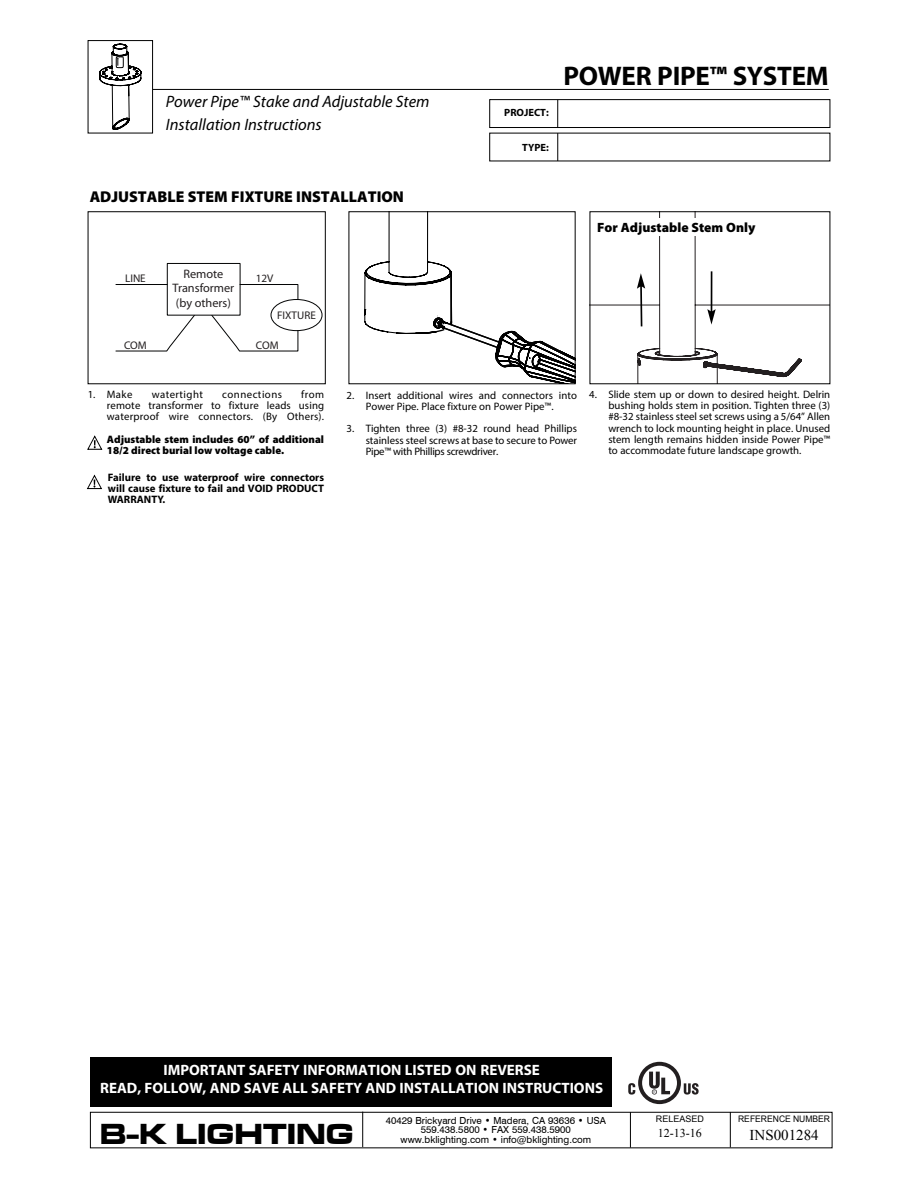
<style>
.page{position:relative;width:918px;height:1188px;background:#fff}
.page>*{position:absolute;margin:0;border:0;box-sizing:border-box;transform-origin:0 0}
.t1{font:30px "Microgramma D Bold Exte";letter-spacing:.025em;color:#000;scale:.95 1}
.t2{font:700 27px "Myriad Pro";letter-spacing:-.01em;color:#000}
.t3{font:italic 16.5px/22.5px "Myriad Pro";color:#000}
.t4{font:900 15.75px "Myriad Pro";color:#000}
.t5{font:700 15px/18px "Myriad Pro";color:#fff;text-align:center}
.t6{font:15px "Times New Roman";color:#000}
.t7{font:900 13.5px "Myriad Pro";color:#000}
.t8{font:12.3px/14.7px "Myriad";color:#231f20;text-align:center}
.t9{font:12px "Times New Roman";color:#000}
.t10{font:11.1px "Myriad";color:#231f20}
.t11{font:10.8px/11.2px "Myriad Pro";color:#000;text-align:justify}
.t12{font:700 10.8px/11.2px "Myriad Pro";color:#000;text-align:justify}
.t13{font:900 10.8px/11.2px "Myriad Pro";color:#000}
.t14{font:10.8px "Myriad Pro";letter-spacing:.04em;color:#000}
.t15{font:700 10.5px "Myriad Pro";color:#000}
.t16{font:9.75px/9.8px "Swiss 721 BT";color:#000;text-align:center}
.t17{font:9px "Arial";color:#000;scale:.95 1}
.t18{font:9px "Arial";color:#000}
</style>
<div class="page">
<div style="left:90px;top:1112px;width:743px;height:36px;background:#fff;border:1px solid #000"></div>
<hr style="left:730px;top:1112px;width:1px;height:35px;background:#000">
<hr style="left:630px;top:1112px;width:1px;height:36px;background:#000">
<hr style="left:362px;top:1112px;width:1px;height:35px;background:#000">
<div style="left:90px;top:1058px;width:521px;height:49px;background:#000"></div>
<svg style="left:684px;top:1083px;width:15px;height:12px"></svg>
<svg style="left:638px;top:1062px;width:43px;height:42px"></svg>
<div style="left:642px;top:1066px;width:35px;height:34px;background:#fff;border-radius:50%"></div>
<svg style="left:649px;top:1072px;width:21px;height:23px"></svg>
<svg style="left:628px;top:1083px;width:7px;height:12px"></svg>
<div style="left:489px;top:99px;width:341px;height:29px;border:1px solid #000"></div>
<svg style="left:557px;top:100px;width:1px;height:61px"></svg>
<hr style="left:141px;top:89px;width:688px;height:1px;background:#000">
<div style="left:88px;top:41px;width:65px;height:92px;background:#fff"></div>
<svg style="left:99px;top:44px;width:42px;height:86px"></svg>
<div style="left:88px;top:40px;width:65px;height:93px;border:1px solid #000"></div>
<div style="left:167px;top:263px;width:74px;height:53px;border:1px solid #030404"></div>
<div style="left:271px;top:299px;width:51px;height:32px;border:1px solid #030404;border-radius:50%"></div>
<svg style="left:115px;top:284px;width:184px;height:68px"></svg>
<div style="left:88px;top:211px;width:238px;height:173px;border:1px solid #000"></div>
<svg style="left:592px;top:213px;width:236px;height:169px"></svg>
<div style="left:590px;top:211px;width:240px;height:173px;border:1px solid #000"></div>
<div style="left:597px;top:219px;width:174px;height:17px;background:#fff"></div>
<svg style="left:364px;top:213px;width:210px;height:169px"></svg>
<div style="left:349px;top:211px;width:227px;height:173px;border:1px solid #000"></div>
<svg style="left:87px;top:435px;width:16px;height:15px"></svg>
<svg style="left:87px;top:475px;width:15px;height:14px"></svg>
<h3 class="t3" style="left:166px;top:90px;width:265px">Power Pipe™ Stake and Adjustable Stem<br>Installation Instructions</h3>
<h3 class="t4" style="left:90px;top:188px;width:316px">ADJUSTABLE STEM FIXTURE INSTALLATION</h3>
<p class="t8" style="left:173px;top:267px;width:63px">Remote<br>Transformer (by others)</p>
<p class="t10" style="left:125px;top:273px;width:22px">LINE</p>
<p class="t10" style="left:256px;top:273px;width:19px">12V</p>
<p class="t10" style="left:124px;top:340px;width:24px">COM</p>
<p class="t10" style="left:277px;top:310px;width:40px">FIXTURE</p>
<p class="t10" style="left:256px;top:340px;width:24px">COM</p>
<p class="t15" style="left:504px;top:105px;width:46px">PROJECT:</p>
<p class="t15" style="left:522px;top:141px;width:28px">TYPE:</p>
<h2 class="t2" style="left:563px;top:58px;width:267px">POWER PIPE™ SYSTEM</h2>
<p class="t7" style="left:597px;top:220px;width:160px">For Adjustable Stem Only</p>
<p class="t11" style="left:107px;top:388px;width:219px;text-indent:194px">from remote transformer to fixture leads using waterproof wire connectors. (By Others).</p>
<p class="t13" style="left:107px;top:434px;width:219px">Adjustable stem includes 60” of additional<br>18/2 direct burial low voltage cable.</p>
<p class="t11" style="left:88px;top:388px;width:46px">1. Make</p>
<p class="t14" style="left:152px;top:388px;width:53px">watertight</p>
<p class="t14" style="left:222px;top:388px;width:61px">connections</p>
<p class="t12" style="left:108px;top:471px;width:218px">Failure to use waterproof wire connectors will cause fixture to fail and VOID PRODUCT WARRANTY.</p>
<p class="t11" style="left:347px;top:389px;width:232px;text-align:center">2. Insert additional wires and connectors into<br>Power Pipe. Place fixture on Power Pipe™.</p>
<p class="t11" style="left:366px;top:423px;width:213px;text-indent:-19px">3. Tighten three (3) #8-32 round head Phillips stainless steel screws at base to secure to Power Pipe™ with Phillips screwdriver.</p>
<p class="t11" style="left:608px;top:388px;width:223px;text-indent:-19px">4. Slide stem up or down to desired height. Delrin bushing holds stem in position. Tighten three (3) #8-32 stainless steel set screws using a 5/64” Allen wrench to lock mounting height in place. Unused stem length remains hidden inside Power Pipe™ to accommodate future landscape growth.</p>
<h3 class="t5" style="left:100px;top:1061px;width:504px">IMPORTANT SAFETY INFORMATION LISTED ON REVERSE<br>READ, FOLLOW, AND SAVE ALL SAFETY AND INSTALLATION INSTRUCTIONS</h3>
<h1 class="t1" style="left:100px;top:1114px;width:268px">B-K LIGHTING</h1>
<p class="t16" style="left:386px;top:1115px;width:222px">40429 Brickyard Drive • Madera, CA 93636 • USA<br>559.438.5800 • FAX 559.438.5900</p>
<p class="t16" style="left:401px;top:1135px;width:192px">www.bklighting.com • info@bklighting.com</p>
<p class="t18" style="left:656px;top:1113px;width:50px">RELEASED</p>
<p class="t9" style="left:658px;top:1124px;width:45px">12-13-16</p>
<p class="t17" style="left:738px;top:1113px;width:98px">REFERENCE NUMBER</p>
<h3 class="t6" style="left:750px;top:1125px;width:71px">INS001284</h3>
</div>
